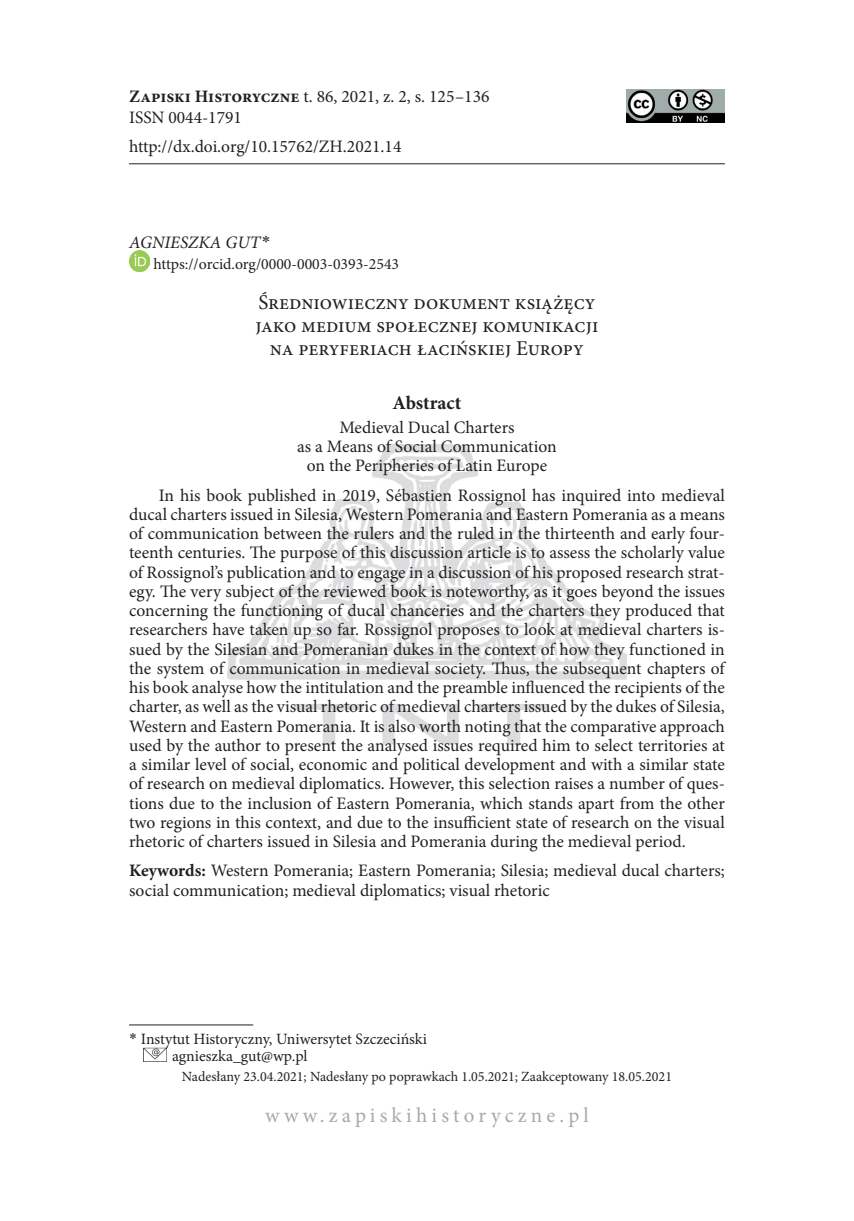
<style>
.page{position:relative;width:854px;height:1221px;background:#fff}
.page>*{position:absolute;margin:0;border:0;box-sizing:border-box;transform-origin:0 0}
.t1{font:21px/23.1px "Minion Pro";color:#231f20;text-align:center}
.t2{font:21px "Minion Pro";color:#a8a9ad}
.t3{font:700 19.25px "Minion Pro";color:#231f20}
.t4{font:17.5px/19.2px "Minion Pro";color:#231f20}
.t5{font:italic 17.5px "Minion Pro";color:#231f20}
.t6{font:15.75px/17.5px "Minion Pro";color:#231f20}
.t7{font:14px "Minion Pro";color:#231f20}
.s1{font-weight:700}
.s2{font-family:"Times New Roman"}
</style>
<div class="page">
<img style="left:227px;top:445px;width:399px;height:299px">
<hr style="left:129px;top:163px;width:595px;height:1px;background:#231f20">
<hr style="left:129px;top:1024px;width:124px;height:1px;background:#231f20">
<img style="left:626px;top:89px;width:98px;height:33px">
<img style="left:144px;top:1047px;width:22px;height:13px">
<img style="left:129px;top:251px;width:20px;height:20px">
<p class="t4" style="left:129px;top:86px;width:362px;line-height:21px"><span class="s1">Zapiski Historyczne</span> t. 86, 2021, z. 2, s. 125–136<br>ISSN 0044-1791</p>
<p class="t4" style="left:129px;top:136px;width:274px">http://dx.doi.org/10.15762/ZH.2021.14</p>
<p class="t5" style="left:129px;top:230px;width:141px">AGNIESZKA GUT<span class="s2">*</span></p>
<p class="t6" style="left:153px;top:255px;width:247px">https://orcid.org/0000-0003-0393-2543</p>
<p class="t1" style="left:255px;top:291px;width:344px">Średniowieczny dokument książęcy jako medium społecznej komunikacji na peryferiach łacińskiej Europy</p>
<p class="t3" style="left:392px;top:389px;width:70px">Abstract</p>
<p class="t4" style="left:297px;top:417px;width:261px;text-align:center">Medieval Ducal Charters<br>as a Means of Social Communication on the Peripheries of Latin Europe</p>
<p class="t4" style="left:129px;top:485px;width:598px;text-align:justify;text-indent:30px">In his book published in 2019, Sébastien Rossignol has inquired into medieval ducal charters issued in Silesia, Western Pomerania and Eastern Pomerania as a means of communication between the rulers and the ruled in the thirteenth and early four&shy;teenth centuries. The purpose of this discussion article is to assess the scholarly value of Rossignol’s publication and to engage in a discussion of his proposed research strat&shy;egy. The very subject of the reviewed book is noteworthy, as it goes beyond the issues concerning the functioning of ducal chanceries and the charters they produced that researchers have taken up so far. Rossignol proposes to look at medieval charters is&shy;sued by the Silesian and Pomeranian dukes in the context of how they functioned in the system of communication in medieval society. Thus, the subsequent chapters of his book analyse how the intitulation and the preamble influenced the recipients of the charter, as well as the visual rhetoric of medieval charters issued by the dukes of Silesia, Western and Eastern Pomerania. It is also worth noting that the comparative approach used by the author to present the analysed issues required him to select territories at a similar level of social, economic and political development and with a similar state of research on medieval diplomatics. However, this selection raises a number of ques&shy;tions due to the inclusion of Eastern Pomerania, which stands apart from the other two regions in this context, and due to the insufficient state of research on the visual rhetoric of charters issued in Silesia and Pomerania during the medieval period.</p>
<p class="t4" style="left:129px;top:861px;width:597px"><span class="s1">Keywords:</span> Western Pomerania; Eastern Pomerania; Silesia; medieval ducal charters; social communication; medieval diplomatics; visual rhetoric</p>
<p class="t6" style="left:172px;top:1030px;width:256px;text-indent:-43px"><span class="s2">*</span> Instytut Historyczny, Uniwersytet Szczeciński agnieszka_gut@wp.pl</p>
<p class="t7" style="left:182px;top:1066px;width:491px">Nadesłany 23.04.2021; Nadesłany po poprawkach 1.05.2021; Zaakceptowany 18.05.2021</p>
<p class="t2" style="left:265px;top:1101px;width:325px">www.zapiskihistoryczne.pl</p>
</div>
